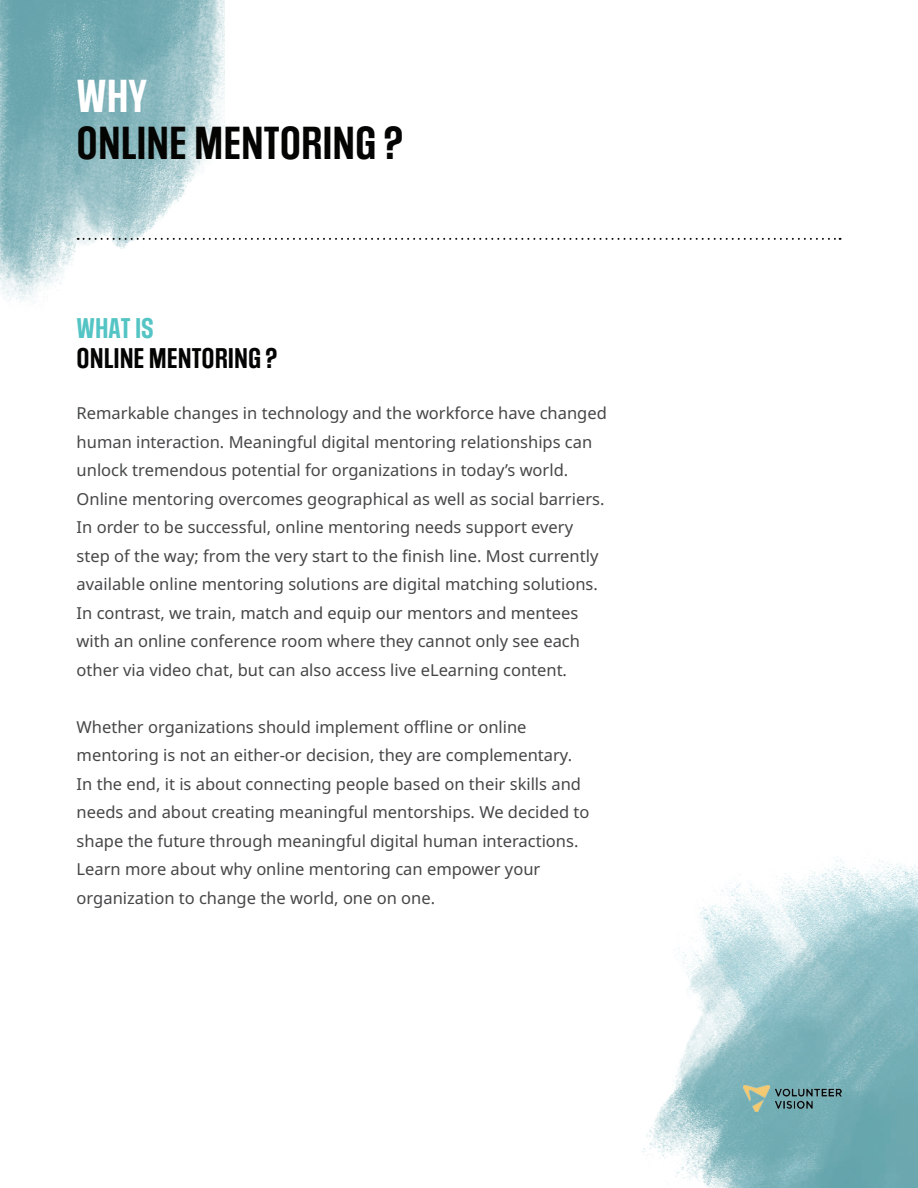
<style>
.page{position:relative;width:918px;height:1188px;background:#fff}
.page>*{position:absolute;margin:0;border:0;box-sizing:border-box;transform-origin:0 0}
.t1{font:600 39px "Social Gothic";color:#040503}
.t2{font:600 39px "Social Gothic";color:#fff}
.t3{font:600 24px "Social Gothic";color:#040503}
.t4{font:600 24px "Social Gothic";color:#55c4c4}
.t5{font:16.5px/28.5px "Noto Sans";color:#454647}
</style>
<div class="page">
<img style="left:642px;top:856px;width:276px;height:332px">
<img style="left:0;top:0;width:224px;height:302px">
<svg style="left:78px;top:238px;width:763px;height:2px"></svg>
<img style="left:744px;top:1086px;width:97px;height:25px">
<h1 class="t2" style="left:77px;top:71px;width:71px">WHY</h1>
<h1 class="t1" style="left:77px;top:118px;width:328px">ONLINE MENTORING ?</h1>
<h2 class="t4" style="left:77px;top:312px;width:79px">WHAT IS</h2>
<h2 class="t3" style="left:77px;top:342px;width:202px">ONLINE MENTORING ?</h2>
<p class="t5" style="left:77px;top:399px;width:532px">Remarkable changes in technology and the workforce have changed human interaction. Meaningful digital mentoring relationships can unlock tremendous potential for organizations in today’s world.<br>Online mentoring overcomes geographical as well as social barriers.<br>In order to be successful, online mentoring needs support every step of the way; from the very start to the finish line. Most currently available online mentoring solutions are digital matching solutions.<br>In contrast, we train, match and equip our mentors and mentees with an online conference room where they cannot only see each other via video chat, but can also access live eLearning content.</p>
<p class="t5" style="left:77px;top:713px;width:514px">Whether organizations should implement offline or online mentoring is not an either-or decision, they are complementary.<br>In the end, it is about connecting people based on their skills and needs and about creating meaningful mentorships. We decided to shape the future through meaningful digital human interactions.<br>Learn more about why online mentoring can empower your organization to change the world, one on one.</p>
</div>
